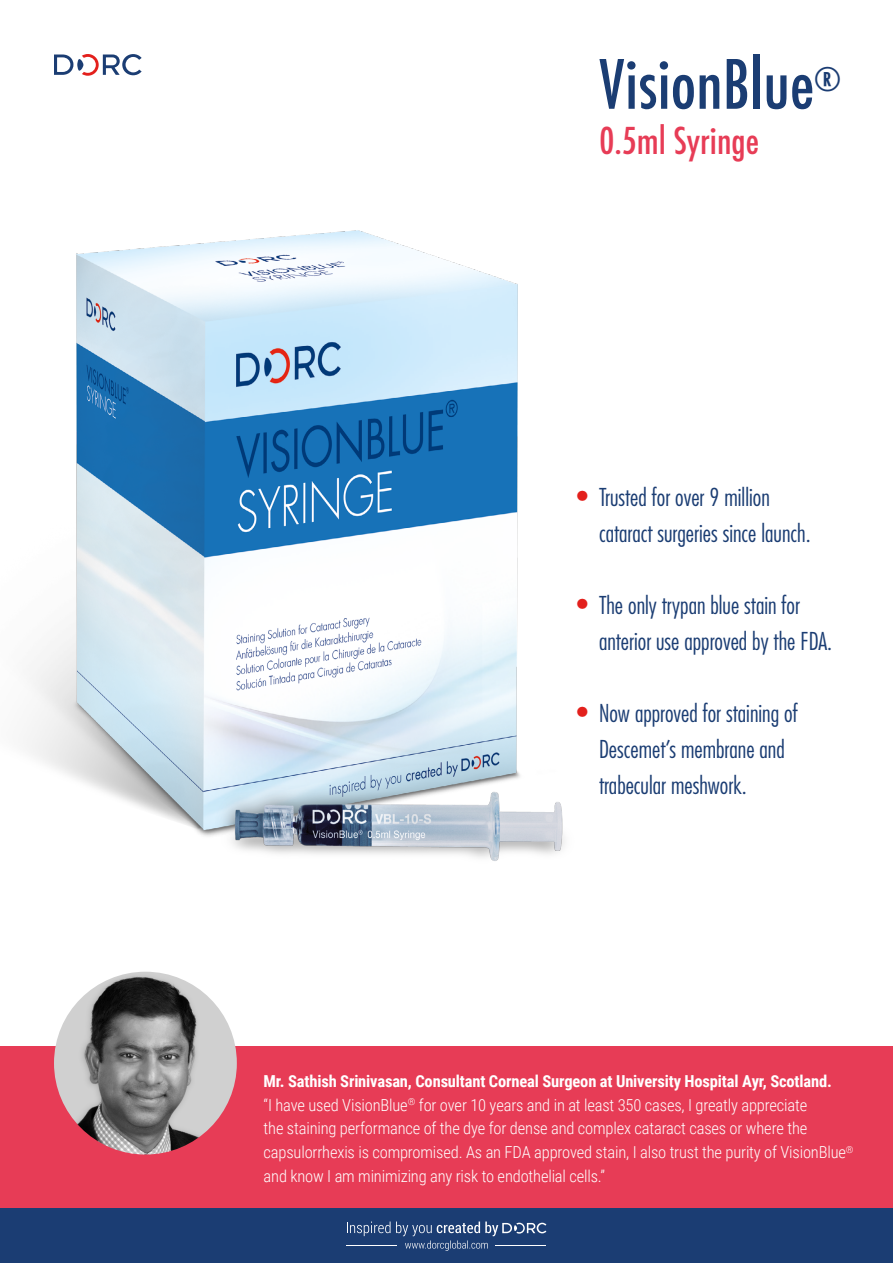
<style>
.page{position:relative;width:893px;height:1263px;background:#fff}
.page>*{position:absolute;margin:0;border:0;box-sizing:border-box;transform-origin:0 0}
.t1{font:500 condensed 66px "Futura";color:#1b3d73}
.t2{font:500 condensed 36px "Futura";color:#e73c56}
.t3{font:300 condensed 27px "Futura";color:#e3201c}
.t4{font:300 condensed 24px/36px "Futura";color:#1b3d73}
.t5{font:300 16.5px/23.9px "Roboto Condensed";letter-spacing:-.01em;color:#fff}
.s1{font-weight:700}
</style>
<div class="page">
<img style="left:26px;top:230px;width:539px;height:631px">
<div style="left:0;top:1046px;width:893px;height:217px;background:#e73c56"></div>
<img style="left:54px;top:972px;width:183px;height:182px;border-radius:91px">
<svg style="left:54px;top:54px;width:88px;height:22px"></svg>
<div style="left:0;top:1209px;width:893px;height:54px;background:#1b3d73"></div>
<svg style="left:347px;top:1221px;width:199px;height:30px"></svg>
<h1 class="t1" style="left:600px;top:42px;width:243px">VisionBlue<sup>®</sup></h1>
<h2 class="t2" style="left:600px;top:117px;width:161px">0.5ml Syringe</h2>
<h3 class="t3" style="left:577px;top:480px;width:13px">•</h3>
<h3 class="t4" style="left:599px;top:479px;width:213px">Trusted for over 9 million cataract surgeries since launch.</h3>
<h3 class="t3" style="left:577px;top:588px;width:13px">•</h3>
<h3 class="t4" style="left:599px;top:587px;width:235px">The only trypan blue stain for anterior use approved by the FDA.</h3>
<h3 class="t3" style="left:577px;top:696px;width:13px">•</h3>
<h3 class="t4" style="left:599px;top:695px;width:200px">Now approved for staining of<br>Descemet’s membrane and trabecular meshwork.</h3>
<p class="t5" style="left:264px;top:1068px;width:591px"><span class="s1">Mr. Sathish Srinivasan, Consultant Corneal Surgeon at University Hospital Ayr, Scotland.<br></span>“I have used VisionBlue<sup>®</sup> for over 10 years and in at least 350 cases, I greatly appreciate<br>the staining performance of the dye for dense and complex cataract cases or where the capsulorrhexis is compromised. As an FDA approved stain, I also trust the purity of VisionBlue<sup>® </sup>and know I am minimizing any risk to endothelial cells.”</p>
</div>
